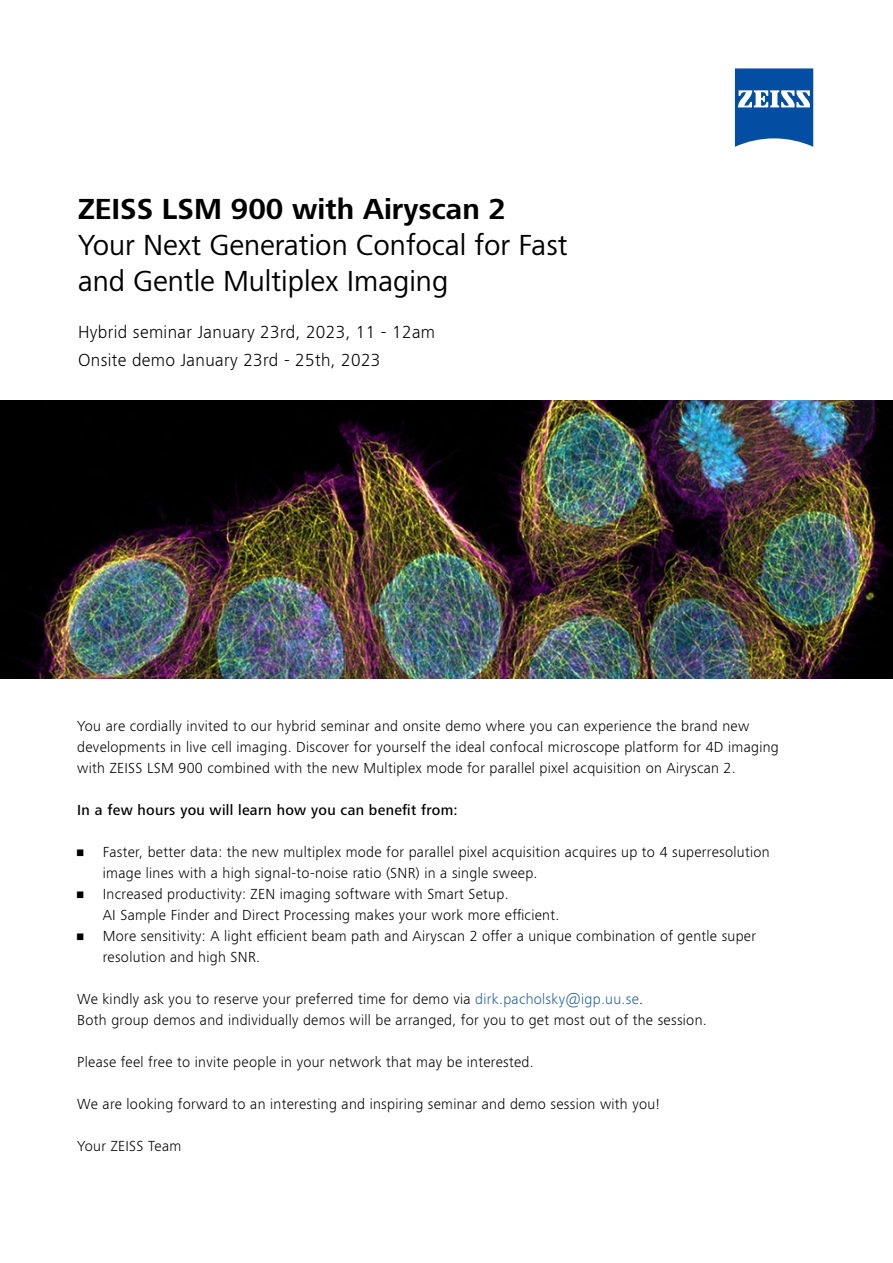
<style>
.page{position:relative;width:893px;height:1263px;background:#fff}
.page>*{position:absolute;margin:0;border:0;box-sizing:border-box;transform-origin:0 0}
.t1{font:29.85px/35.8px "ZEISS Frutiger Next W1 G";color:#000}
.t2{font:700 29.85px "ZEISS Frutiger Next W1 G";color:#000}
.t3{font:300 18px/28.5px "ZEISS Frutiger Next W1 G";letter-spacing:.02em;color:#000}
.t4{font:300 15px/21px "ZEISS Frutiger Next W1 G";letter-spacing:.02em;color:#000}
.t5{font:500 15px "ZEISS Frutiger Next W1 G";letter-spacing:.02em;color:#000}
.s1{color:#215e9e}
</style>
<div class="page">
<svg style="left:735px;top:68px;width:78px;height:79px"></svg>
<img style="left:0;top:401px;width:893px;height:278px">
<h1 class="t2" style="left:78px;top:188px;width:430px">ZEISS LSM 900 with Airyscan 2</h1>
<h1 class="t1" style="left:78px;top:226px;width:491px">Your Next Generation Confocal for Fast and Gentle Multiplex Imaging</h1>
<p class="t3" style="left:78px;top:317px;width:359px">Hybrid seminar January 23rd, 2023, 11 - 12am<br>Onsite demo January 23rd - 25th, 2023</p>
<p class="t4" style="left:77px;top:715px;width:703px">You are cordially invited to our hybrid seminar and onsite demo where you can experience the brand new developments in live cell imaging. Discover for yourself the ideal confocal microscope platform for 4D imaging with ZEISS LSM 900 combined with the new Multiplex mode for parallel pixel acquisition on Airyscan 2.</p>
<p class="t5" style="left:77px;top:800px;width:382px">In a few hours you will learn how you can benefit from:</p>
<p class="t4" style="left:103px;top:841px;width:668px;text-indent:-25px">• Faster, better data: the new multiplex mode for parallel pixel acquisition acquires up to 4 superresolution image lines with a high signal-to-noise ratio (SNR) in a single sweep.</p>
<p class="t4" style="left:103px;top:883px;width:458px;text-indent:-26px">• Increased productivity: ZEN imaging software with Smart Setup.<br>AI Sample Finder and Direct Processing makes your work more efficient.</p>
<p class="t4" style="left:103px;top:925px;width:655px;text-indent:-26px">• More sensitivity: A light efficient beam path and Airyscan 2 offer a unique combination of gentle super resolution and high SNR.</p>
<p class="t4" style="left:77px;top:988px;width:631px">We kindly ask you to reserve your preferred time for demo via <span class="s1">dirk.pacholsky@igp.uu.se</span>.<br>Both group demos and individually demos will be arranged, for you to get most out of the session.</p>
<p class="t4" style="left:77px;top:1051px;width:458px">Please feel free to invite people in your network that may be interested.</p>
<p class="t4" style="left:77px;top:1093px;width:584px">We are looking forward to an interesting and inspiring seminar and demo session with you!</p>
<p class="t4" style="left:77px;top:1135px;width:106px">Your ZEISS Team</p>
</div>
